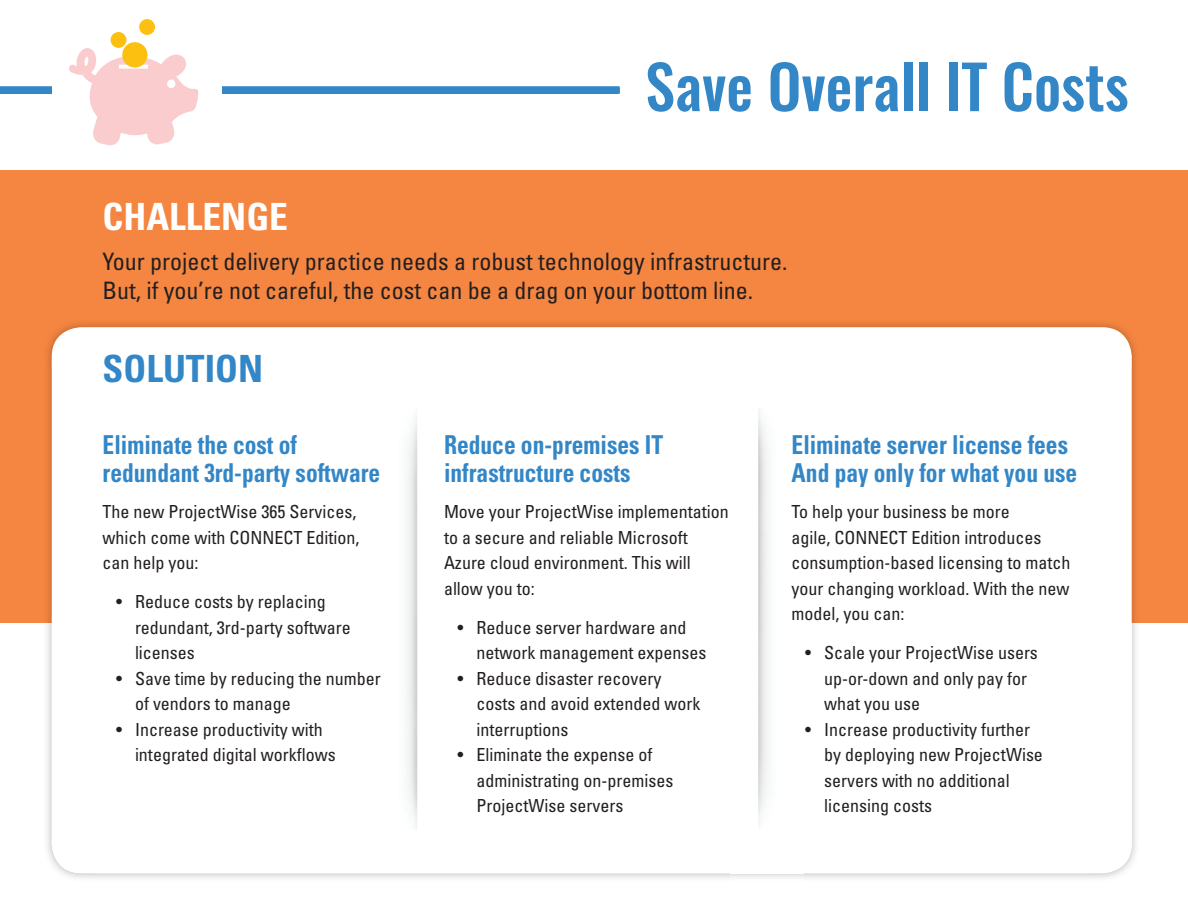
<style>
.page{position:relative;width:1188px;height:918px;background:#fff}
.page>*{position:absolute;margin:0;border:0;box-sizing:border-box;transform-origin:0 0}
.t1{font:500 60px "Oswald";color:#3387c7}
.t2{font:700 condensed 37.5px "Univers";color:#fff}
.t3{font:700 condensed 37.5px "Univers";color:#3387c7}
.t4{font:700 condensed 26.1px/28.3px "Univers";color:#3387c7;scale:.9 1}
.t5{font:condensed 24px/28.8px "Univers";color:#231f20}
.t6{font:condensed 18px/25.5px "Univers";color:#231f20}
</style>
<div class="page">
<svg style="left:0;top:86px;width:620px;height:8px;background:#388ac8"></svg>
<div style="left:0;top:170px;width:1188px;height:453px;background:#f58641"></div>
<img style="left:47px;top:623px;width:48px;height:255px">
<img style="left:47px;top:323px;width:1089px;height:46px">
<img style="left:47px;top:369px;width:5px;height:254px">
<div style="left:52px;top:327px;width:1080px;height:546px;background:#fff"></div>
<img style="left:731px;top:366px;width:73px;height:514px">
<img style="left:372px;top:353px;width:73px;height:519px">
<div style="left:52px;top:31px;width:169px;height:104px;background:#fff"></div>
<img style="left:69px;top:49px;width:129px;height:96px">
<div style="left:122px;top:42px;width:25px;height:26px;background:#fcc011;border-radius:50%"></div>
<div style="left:111px;top:32px;width:15px;height:16px;background:#fcc011;border-radius:50%"></div>
<div style="left:139px;top:19px;width:16px;height:16px;background:#fcc011;border-radius:50%"></div>
<h1 class="t1" style="left:645px;top:45px;width:485px">Save Overall IT Costs</h1>
<h2 class="t2" style="left:103px;top:194px;width:187px">CHALLENGE</h2>
<h3 class="t5" style="left:103px;top:247px;width:686px">Your project delivery practice needs a robust technology infrastructure.<br>But, if you’re not careful, the cost can be a drag on your bottom line.</h3>
<h2 class="t3" style="left:103px;top:345px;width:162px">SOLUTION</h2>
<h3 class="t4" style="left:103px;top:430px;width:310px">Eliminate the cost of redundant 3rd-party software</h3>
<p class="t6" style="left:103px;top:499px;width:258px">The new ProjectWise 365 Services, which come with CONNECT Edition, can help you:</p>
<p class="t6" style="left:135px;top:589px;width:217px;text-indent:-19px">• Reduce costs by replacing redundant, 3rd-party software licenses</p>
<p class="t6" style="left:135px;top:665px;width:247px;text-indent:-19px">• Save time by reducing the number of vendors to manage</p>
<p class="t6" style="left:135px;top:716px;width:202px;text-indent:-19px">• Increase productivity with integrated digital workflows</p>
<h3 class="t4" style="left:444px;top:430px;width:245px">Reduce on-premises IT infrastructure costs</h3>
<p class="t6" style="left:444px;top:499px;width:286px">Move your ProjectWise implementation to a secure and reliable Microsoft<br>Azure cloud environment. This will allow you to:</p>
<p class="t6" style="left:476px;top:614px;width:231px;text-indent:-19px">• Reduce server hardware and network management expenses</p>
<p class="t6" style="left:476px;top:665px;width:225px;text-indent:-19px">• Reduce disaster recovery costs and avoid extended work interruptions</p>
<p class="t6" style="left:476px;top:742px;width:198px;text-indent:-19px">• Eliminate the expense of administrating on-premises<br>ProjectWise servers</p>
<h3 class="t4" style="left:792px;top:430px;width:319px">Eliminate server license fees<br>And pay only for what you use</h3>
<p class="t6" style="left:792px;top:499px;width:280px">To help your business be more<br>agile, CONNECT Edition introduces consumption-based licensing to match your changing workload. With the new model, you can:</p>
<p class="t6" style="left:824px;top:640px;width:215px;text-indent:-19px">• Scale your ProjectWise users up-or-down and only pay for what you use</p>
<p class="t6" style="left:824px;top:716px;width:220px;text-indent:-19px">• Increase productivity further by deploying new ProjectWise servers with no additional licensing costs</p>
</div>
